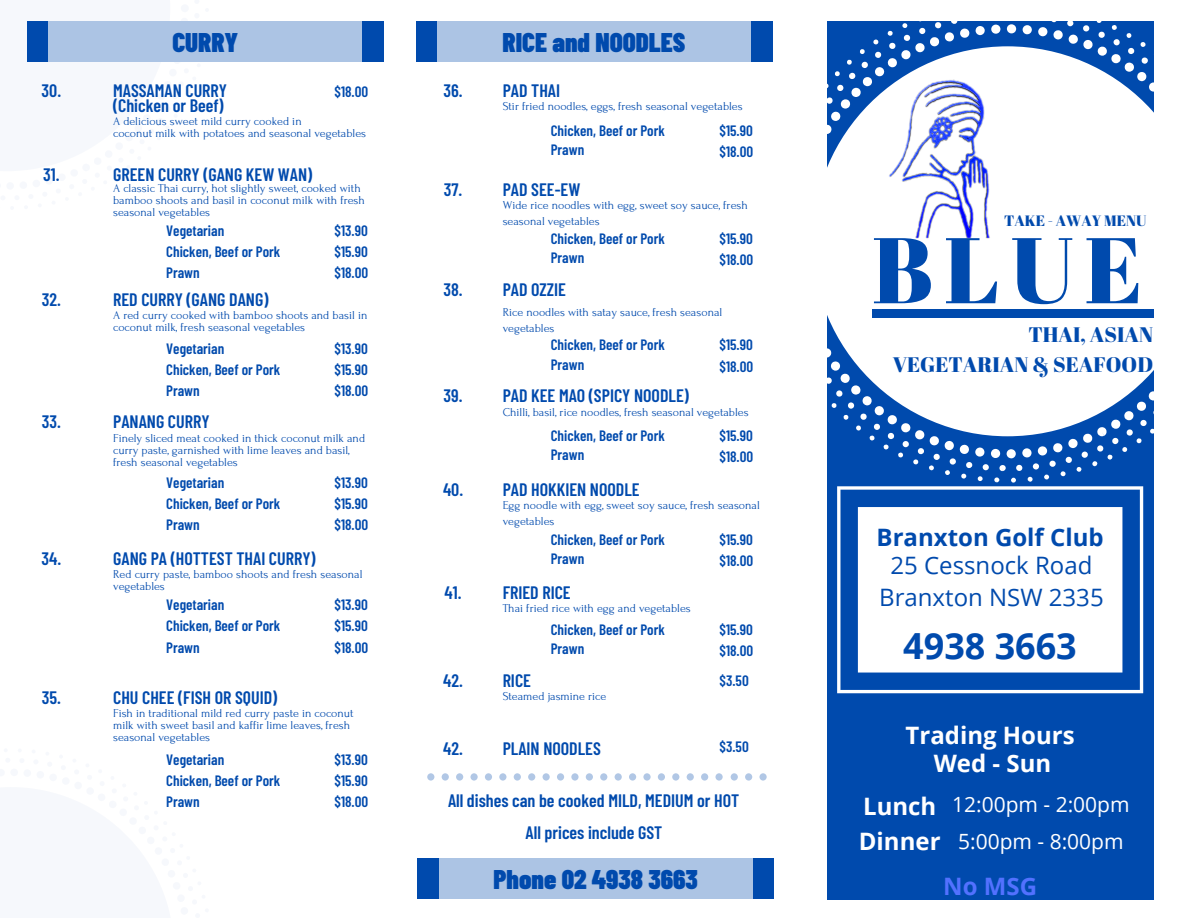
<style>
.page{position:relative;width:1188px;height:918px;background:#fff}
.page>*{position:absolute;margin:0;border:0;box-sizing:border-box;transform-origin:0 0}
.t1{font:93px "Abril Fatface";color:#004aad}
.t2{font:700 36px "Open Sans";color:#004aad}
.t3{font:900 27px "Barlow Condensed";color:#004aad}
.t4{font:700 24px "Open Sans";color:#fff}
.t5{font:24px "Open Sans";color:#004aad}
.t6{font:700 24px "Open Sans";color:#004aad}
.t7{font:700 24px "Open Sans";color:#5271ff}
.t8{font:21px "Abril Fatface";color:#004aad}
.t9{font:21px "Open Sans";color:#fff}
.t10{font:600 18px/14.7px "Barlow Condensed";color:#004aad}
.t11{font:600 15px "Barlow Condensed";color:#004aad}
.t12{font:15px "Abril Fatface";color:#004aad}
.t13{font:12px/12px "Forum";color:#004aad}
</style>
<div class="page">
<div style="left:416px;top:21px;width:356px;height:41px;background:#004aad"></div>
<div style="left:437px;top:21px;width:314px;height:41px;background:#acc4e4"></div>
<svg style="left:427px;top:773px;width:296px;height:8px"></svg>
<svg style="left:731px;top:773px;width:36px;height:8px"></svg>
<div style="left:417px;top:859px;width:357px;height:40px;background:#004aad"></div>
<div style="left:439px;top:859px;width:313px;height:40px;background:#acc4e4"></div>
<div style="left:27px;top:21px;width:357px;height:41px;background:#004aad"></div>
<div style="left:49px;top:21px;width:313px;height:41px;background:#acc4e4"></div>
<div style="left:827px;top:21px;width:327px;height:878px;background:#004aad"></div>
<svg style="left:772px;top:21px;width:382px;height:462px;fill:#fff"></svg>
<svg style="left:837px;top:486px;width:306px;height:207px;fill:#fff"></svg>
<div style="left:872px;top:309px;width:281px;height:9px;background:#004aad"></div>
<img style="left:878px;top:76px;width:125px;height:163px">
<p class="t3" style="left:172px;top:25px;width:68px">CURRY</p>
<p class="t10" style="left:42px;top:82px;width:21px">30.</p>
<p class="t10" style="left:113px;top:83px;width:115px">MASSAMAN CURRY (Chicken or Beef)</p>
<p class="t13" style="left:113px;top:115px;width:190px">A delicious sweet mild curry cooked in</p>
<p class="t13" style="left:113px;top:127px;width:254px">coconut milk with potatoes and seasonal vegetables</p>
<p class="t10" style="left:43px;top:167px;width:18px">31.</p>
<p class="t10" style="left:113px;top:167px;width:201px">GREEN CURRY (GANG KEW WAN)</p>
<p class="t13" style="left:113px;top:183px;width:253px">A classic Thai curry, hot slightly sweet, cooked with bamboo shoots and basil in coconut milk with fresh seasonal vegetables</p>
<p class="t11" style="left:166px;top:221px;width:60px">Vegetarian</p>
<p class="t11" style="left:335px;top:221px;width:35px">$13.90</p>
<p class="t11" style="left:166px;top:242px;width:116px">Chicken, Beef or Pork</p>
<p class="t11" style="left:335px;top:242px;width:35px">$15.90</p>
<p class="t11" style="left:166px;top:263px;width:35px">Prawn</p>
<p class="t11" style="left:335px;top:263px;width:35px">$18.00</p>
<p class="t10" style="left:42px;top:292px;width:21px">32.</p>
<p class="t11" style="left:335px;top:82px;width:35px">$18.00</p>
<p class="t10" style="left:113px;top:292px;width:157px">RED CURRY (GANG DANG)</p>
<p class="t13" style="left:113px;top:310px;width:256px">A red curry cooked with bamboo shoots and basil in coconut milk, fresh seasonal vegetables</p>
<p class="t11" style="left:166px;top:339px;width:60px">Vegetarian</p>
<p class="t11" style="left:335px;top:339px;width:35px">$13.90</p>
<p class="t11" style="left:166px;top:360px;width:116px">Chicken, Beef or Pork</p>
<p class="t11" style="left:335px;top:360px;width:35px">$15.90</p>
<p class="t11" style="left:166px;top:381px;width:35px">Prawn</p>
<p class="t11" style="left:335px;top:381px;width:35px">$18.00</p>
<p class="t10" style="left:42px;top:414px;width:21px">33.</p>
<p class="t10" style="left:113px;top:414px;width:98px">PANANG CURRY</p>
<p class="t13" style="left:113px;top:432px;width:254px">Finely sliced meat cooked in thick coconut milk and curry paste, garnished with lime leaves and basil, fresh seasonal vegetables</p>
<p class="t11" style="left:166px;top:473px;width:60px">Vegetarian</p>
<p class="t11" style="left:335px;top:473px;width:35px">$13.90</p>
<p class="t11" style="left:166px;top:494px;width:116px">Chicken, Beef or Pork</p>
<p class="t11" style="left:335px;top:494px;width:35px">$15.90</p>
<p class="t11" style="left:166px;top:515px;width:35px">Prawn</p>
<p class="t11" style="left:335px;top:515px;width:35px">$18.00</p>
<p class="t10" style="left:41px;top:550px;width:21px">34.</p>
<p class="t10" style="left:113px;top:550px;width:204px">GANG PA (HOTTEST THAI CURRY)</p>
<p class="t13" style="left:113px;top:568px;width:251px">Red curry paste, bamboo shoots and fresh seasonal vegetables</p>
<p class="t11" style="left:166px;top:595px;width:60px">Vegetarian</p>
<p class="t11" style="left:335px;top:595px;width:35px">$13.90</p>
<p class="t11" style="left:166px;top:616px;width:116px">Chicken, Beef or Pork</p>
<p class="t11" style="left:335px;top:616px;width:35px">$15.90</p>
<p class="t11" style="left:166px;top:638px;width:35px">Prawn</p>
<p class="t11" style="left:335px;top:638px;width:35px">$18.00</p>
<p class="t10" style="left:42px;top:690px;width:21px">35.</p>
<p class="t10" style="left:113px;top:690px;width:166px">CHU CHEE (FISH OR SQUID)</p>
<p class="t13" style="left:113px;top:708px;width:242px">Fish in traditional mild red curry paste in coconut</p>
<p class="t13" style="left:113px;top:720px;width:238px">milk with sweet basil and kaffir lime leaves, fresh seasonal vegetables</p>
<p class="t11" style="left:166px;top:750px;width:60px">Vegetarian</p>
<p class="t11" style="left:335px;top:750px;width:35px">$13.90</p>
<p class="t11" style="left:166px;top:771px;width:116px">Chicken, Beef or Pork</p>
<p class="t11" style="left:335px;top:771px;width:35px">$15.90</p>
<p class="t11" style="left:166px;top:792px;width:35px">Prawn</p>
<p class="t11" style="left:335px;top:792px;width:35px">$18.00</p>
<p class="t3" style="left:503px;top:25px;width:184px">RICE and NOODLES</p>
<p class="t10" style="left:444px;top:82px;width:21px">36.</p>
<p class="t10" style="left:503px;top:82px;width:59px">PAD THAI</p>
<p class="t13" style="left:503px;top:101px;width:242px">Stir fried noodles, eggs, fresh seasonal vegetables</p>
<p class="t11" style="left:551px;top:121px;width:116px">Chicken, Beef or Pork</p>
<p class="t11" style="left:720px;top:121px;width:35px">$15.90</p>
<p class="t11" style="left:551px;top:140px;width:35px">Prawn</p>
<p class="t11" style="left:720px;top:142px;width:35px">$18.00</p>
<p class="t10" style="left:444px;top:181px;width:20px">37.</p>
<p class="t10" style="left:503px;top:181px;width:79px">PAD SEE-EW</p>
<p class="t13" style="left:503px;top:198px;width:247px;line-height:16px">Wide rice noodles with egg, sweet soy sauce, fresh seasonal vegetables</p>
<p class="t11" style="left:551px;top:229px;width:116px">Chicken, Beef or Pork</p>
<p class="t11" style="left:720px;top:229px;width:35px">$15.90</p>
<p class="t11" style="left:551px;top:248px;width:35px">Prawn</p>
<p class="t11" style="left:720px;top:250px;width:35px">$18.00</p>
<p class="t10" style="left:444px;top:281px;width:21px">38.</p>
<p class="t10" style="left:503px;top:281px;width:65px">PAD OZZIE</p>
<p class="t13" style="left:503px;top:304px;width:221px;line-height:16px">Rice noodles with satay sauce, fresh seasonal vegetables</p>
<p class="t11" style="left:551px;top:335px;width:116px">Chicken, Beef or Pork</p>
<p class="t11" style="left:720px;top:335px;width:35px">$15.90</p>
<p class="t11" style="left:551px;top:355px;width:35px">Prawn</p>
<p class="t11" style="left:720px;top:357px;width:35px">$18.00</p>
<p class="t10" style="left:444px;top:387px;width:21px">39.</p>
<p class="t10" style="left:503px;top:387px;width:188px">PAD KEE MAO (SPICY NOODLE)</p>
<p class="t13" style="left:503px;top:406px;width:247px">Chilli, basil, rice noodles, fresh seasonal vegetables</p>
<p class="t11" style="left:551px;top:426px;width:116px">Chicken, Beef or Pork</p>
<p class="t11" style="left:720px;top:426px;width:35px">$15.90</p>
<p class="t11" style="left:551px;top:445px;width:35px">Prawn</p>
<p class="t11" style="left:720px;top:447px;width:35px">$18.00</p>
<p class="t13" style="left:503px;top:498px;width:259px;line-height:16px">Egg noodle with egg, sweet soy sauce, fresh seasonal vegetables</p>
<p class="t11" style="left:551px;top:530px;width:116px">Chicken, Beef or Pork</p>
<p class="t11" style="left:720px;top:530px;width:35px">$15.90</p>
<p class="t11" style="left:551px;top:549px;width:35px">Prawn</p>
<p class="t11" style="left:720px;top:551px;width:35px">$18.00</p>
<p class="t10" style="left:443px;top:481px;width:22px">40.</p>
<p class="t10" style="left:503px;top:481px;width:139px">PAD HOKKIEN NOODLE</p>
<p class="t10" style="left:445px;top:584px;width:18px">41.</p>
<p class="t10" style="left:503px;top:584px;width:70px">FRIED RICE</p>
<p class="t13" style="left:503px;top:603px;width:190px">Thai fried rice with egg and vegetables</p>
<p class="t11" style="left:551px;top:620px;width:116px">Chicken, Beef or Pork</p>
<p class="t11" style="left:720px;top:620px;width:35px">$15.90</p>
<p class="t11" style="left:551px;top:639px;width:35px">Prawn</p>
<p class="t11" style="left:720px;top:641px;width:35px">$18.00</p>
<p class="t10" style="left:443px;top:672px;width:21px">42.</p>
<p class="t10" style="left:503px;top:672px;width:30px">RICE</p>
<p class="t13" style="left:503px;top:691px;width:105px">Steamed jasmine rice</p>
<p class="t11" style="left:720px;top:671px;width:31px">$3.50</p>
<p class="t10" style="left:443px;top:740px;width:21px">42.</p>
<p class="t10" style="left:503px;top:740px;width:100px">PLAIN NOODLES</p>
<p class="t11" style="left:720px;top:737px;width:31px">$3.50</p>
<p class="t10" style="left:448px;top:792px;width:293px">All dishes can be cooked MILD, MEDIUM or HOT</p>
<p class="t10" style="left:526px;top:825px;width:138px">All prices include GST</p>
<p class="t3" style="left:494px;top:862px;width:206px">Phone 02 4938 3663</p>
<p class="t12" style="left:1004px;top:211px;width:144px">TAKE - AWAY MENU</p>
<p class="t1" style="left:872px;top:205px;width:272px">BLUE</p>
<p class="t8" style="left:1029px;top:320px;width:126px">THAI, ASIAN</p>
<p class="t8" style="left:893px;top:349px;width:262px">VEGETARIAN &amp; SEAFOOD</p>
<p class="t6" style="left:877px;top:520px;width:229px">Branxton Golf Club</p>
<p class="t5" style="left:890px;top:548px;width:203px">25 Cessnock Road</p>
<p class="t5" style="left:879px;top:581px;width:226px">Branxton NSW 2335</p>
<p class="t2" style="left:903px;top:620px;width:175px">4938 3663</p>
<p class="t4" style="left:906px;top:718px;width:171px">Trading Hours</p>
<p class="t4" style="left:934px;top:746px;width:119px">Wed - Sun</p>
<p class="t9" style="left:952px;top:789px;width:179px">12:00pm - 2:00pm</p>
<p class="t4" style="left:863px;top:789px;width:75px">Lunch</p>
<p class="t4" style="left:859px;top:824px;width:83px">Dinner</p>
<p class="t9" style="left:958px;top:827px;width:167px">5:00pm - 8:00pm</p>
<p class="t7" style="left:943px;top:869px;width:95px">No MSG</p>
</div>
